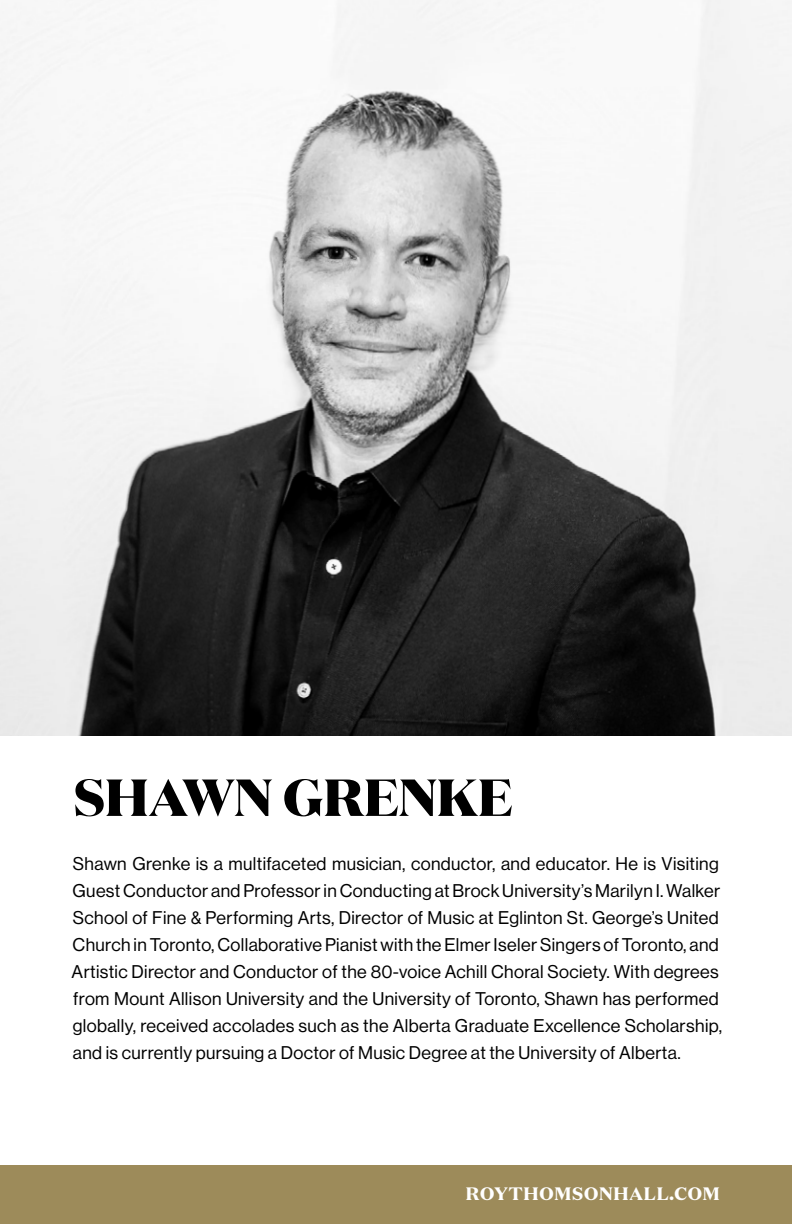
<style>
.page{position:relative;width:792px;height:1224px;background:#fff}
.page>*{position:absolute;margin:0;border:0;box-sizing:border-box;transform-origin:0 0}
.t1{font:800 52px "Domaine Disp";letter-spacing:.005em;color:#000}
.t2{font:18px/27px "N Haas Grotesk DS Pro 55 Rg";letter-spacing:.02em;color:#000}
.t3{font:900 18px "Domaine Text";letter-spacing:.01em;color:#fff}
</style>
<div class="page">
<div style="left:0;top:1166px;width:792px;height:58px;background:#9d8b5a"></div>
<img style="left:0;top:0;width:792px;height:735px">
<p class="t1" style="left:74px;top:763px;width:440px">SHAWN GRENKE</p>
<p class="t2" style="left:72px;top:850px;width:652px">Shawn Grenke is a multifaceted musician, conductor, and educator. He is Visiting Guest Conductor and Professor in Conducting at Brock University’s Marilyn I. Walker School of Fine &amp; Performing Arts, Director of Music at Eglinton St. George’s United Church in Toronto, Collaborative Pianist with the Elmer Iseler Singers of Toronto, and Artistic Director and Conductor of the 80-voice Achill Choral Society. With degrees from Mount Allison University and the University of Toronto, Shawn has performed globally, received accolades such as the Alberta Graduate Excellence Scholarship, and is currently pursuing a Doctor of Music Degree at the University of Alberta.</p>
<p class="t3" style="left:466px;top:1181px;width:256px">ROYTHOMSONHALL.COM</p>
</div>
